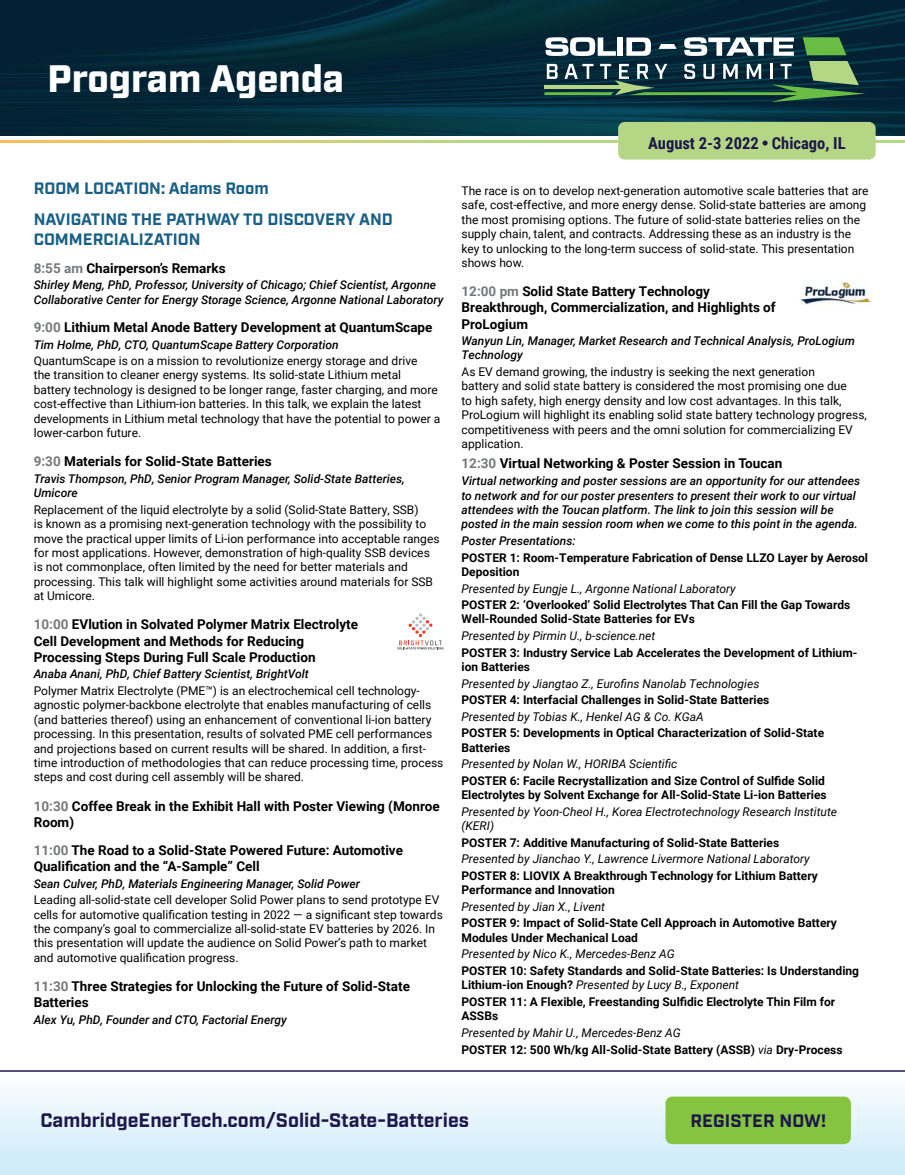
<style>
.page{position:relative;width:905px;height:1175px;background:#fff}
.page>*{position:absolute;margin:0;border:0;box-sizing:border-box;transform-origin:0 0}
.t1{font:900 38.25px "Industry";color:#fff}
.t2{font:700 19.5px "Industry";color:#1d174b}
.t3{font:700 18px "Industry";letter-spacing:.01em;color:#1d174b}
.t4{font:700 16.5px/30.6px "Industry";color:#1a6086}
.t5{font:700 16.5px "Roboto Condensed";color:#1d174b}
.t6{font:700 13.5px/16.2px "Roboto";color:#000}
.t7{font:12px/14.4px "Roboto";color:#000}
.t8{font:700 12px/14.4px "Roboto";color:#000}
.t9{font:italic 500 12px/14.4px "Roboto";color:#000}
.t10{font:italic 12px/14.4px "Roboto";color:#000}
.s1{color:#76787a}
.s2{font-family:"Univers LT Std";font-weight:400;font-stretch:condensed}
.s3{font-weight:400;font-style:italic}
</style>
<div class="page">
<div style="left:0;top:1071px;width:904px;height:103px;background:linear-gradient(to bottom,#fefefe,#cceaf9)"></div>
<div style="left:665px;top:1096px;width:185px;height:48px;background:#85c440;border-radius:7px"></div>
<hr style="left:0;top:1070px;width:904px;height:1px;background:#1d174b">
<img style="left:0;top:0;width:904px;height:135px">
<div style="left:618px;top:122px;width:257px;height:38px;background:#b5d785;border-radius:7px"></div>
<svg style="left:544px;top:37px;width:321px;height:65px;background:#446761"></svg>
<svg style="left:397px;top:613px;width:46px;height:36px"></svg>
<img style="left:799px;top:282px;width:72px;height:23px">
<h1 class="t1" style="left:48px;top:55px;width:298px">Program Agenda</h1>
<h3 class="t4" style="left:34px;top:174px;width:360px">ROOM LOCATION: Adams Room<br>NAVIGATING THE PATHWAY TO DISCOVERY AND</h3>
<h3 class="t4" style="left:34px;top:224px;width:168px">COMMERCIALIZATION</h3>
<p class="t6" style="left:34px;top:259px;width:193px"><span class="s1">8:55 am</span> Chairperson’s Remarks</p>
<p class="t9" style="left:34px;top:277px;width:411px">Shirley Meng, PhD, Professor, University of Chicago; Chief Scientist, Argonne<br>Collaborative Center for Energy Storage Science, Argonne National Laboratory</p>
<p class="t6" style="left:34px;top:318px;width:400px"><span class="s1">9:00</span> Lithium Metal Anode Battery Development at QuantumScape</p>
<p class="t9" style="left:34px;top:336px;width:306px">Tim Holme, PhD, CTO, QuantumScape Battery Corporation</p>
<p class="t7" style="left:34px;top:353px;width:408px">QuantumScape is on a mission to revolutionize energy storage and drive<br>the transition to cleaner energy systems. Its solid-state Lithium metal battery technology is designed to be longer range, faster charging, and more cost-effective than Lithium-ion batteries. In this talk, we explain the latest developments in Lithium metal technology that have the potential to power a lower-carbon future.</p>
<p class="t6" style="left:34px;top:453px;width:239px"><span class="s1">9:30</span> Materials for Solid-State Batteries</p>
<p class="t9" style="left:34px;top:471px;width:372px">Travis Thompson, PhD, Senior Program Manager, Solid-State Batteries,<br>Umicore</p>
<p class="t7" style="left:34px;top:502px;width:407px">Replacement of the liquid electrolyte by a solid (Solid-State Battery, SSB)<br>is known as a promising next-generation technology with the possibility to move the practical upper limits of Li-ion performance into acceptable ranges for most applications. However, demonstration of high-quality SSB devices is not commonplace, often limited by the need for better materials and processing. This talk will highlight some activities around materials for SSB at Umicore.</p>
<p class="t6" style="left:34px;top:616px;width:326px"><span class="s1">10:00</span> EVlution in Solvated Polymer Matrix Electrolyte<br>Cell Development and Methods for Reducing<br>Processing Steps During Full Scale Production</p>
<p class="t9" style="left:34px;top:666px;width:276px">Anaba Anani, PhD, Chief Battery Scientist, BrightVolt</p>
<p class="t7" style="left:34px;top:683px;width:411px">Polymer Matrix Electrolyte (PME™) is an electrochemical cell technology&shy;agnostic polymer-backbone electrolyte that enables manufacturing of cells (and batteries thereof) using an enhancement of conventional li-ion battery processing. In this presentation, results of solvated PME cell performances and projections based on current results will be shared. In addition, a first&shy;time introduction of methodologies that can reduce processing time, process steps and cost during cell assembly will be shared.</p>
<p class="t6" style="left:34px;top:797px;width:407px"><span class="s1">10:30</span> Coffee Break in the Exhibit Hall with Poster Viewing (Monroe<br>Room)</p>
<p class="t6" style="left:34px;top:841px;width:371px"><span class="s1">11:00</span> The Road to a Solid-State Powered Future: Automotive<br>Qualification and the “A-Sample” Cell</p>
<p class="t9" style="left:34px;top:875px;width:328px">Sean Culver, PhD, Materials Engineering Manager, Solid Power</p>
<p class="t7" style="left:34px;top:892px;width:410px">Leading all-solid-state cell developer Solid Power plans to send prototype EV cells for automotive qualification testing in 2022 — a significant step towards the company’s goal to commercialize all-solid-state EV batteries by 2026. In this presentation will update the audience on Solid Power’s path to market and automotive qualification progress.</p>
<p class="t6" style="left:34px;top:977px;width:378px"><span class="s1">11:30</span> Three Strategies for Unlocking the Future of Solid-State<br>Batteries</p>
<p class="t9" style="left:34px;top:1011px;width:255px">Alex Yu, PhD, Founder and CTO, Factorial Energy</p>
<h3 class="t5" style="left:648px;top:132px;width:199px">August 2-3 2022 <span class="s2">•</span> Chicago, IL</h3>
<p class="t7" style="left:461px;top:183px;width:408px">The race is on to develop next-generation automotive scale batteries that are safe, cost-effective, and more energy dense. Solid-state batteries are among the most promising options. The future of solid-state batteries relies on the supply chain, talent, and contracts. Addressing these as an industry is the key to unlocking to the long-term success of solid-state. This presentation shows how.</p>
<p class="t6" style="left:461px;top:283px;width:316px"><span class="s1">12:00 pm</span> Solid State Battery Technology<br>Breakthrough, Commercialization, and Highlights of<br>ProLogium</p>
<p class="t9" style="left:461px;top:333px;width:395px">Wanyun Lin, Manager, Market Research and Technical Analysis, ProLogium<br>Technology</p>
<p class="t7" style="left:461px;top:364px;width:407px">As EV demand growing, the industry is seeking the next generation<br>battery and solid state battery is considered the most promising one due<br>to high safety, high energy density and low cost advantages. In this talk, ProLogium will highlight its enabling solid state battery technology progress, competitiveness with peers and the omni solution for commercializing EV application.</p>
<p class="t6" style="left:461px;top:454px;width:322px"><span class="s1">12:30</span> Virtual Networking &amp; Poster Session in Toucan</p>
<p class="t9" style="left:461px;top:473px;width:400px">Virtual networking and poster sessions are an opportunity for our attendees to network and for our poster presenters to present their work to our virtual attendees with the Toucan platform. The link to join this session will be posted in the main session room when we come to this point in the agenda.</p>
<p class="t9" style="left:461px;top:533px;width:116px">Poster Presentations:</p>
<p class="t8" style="left:461px;top:549px;width:408px">POSTER 1: Room-Temperature Fabrication of Dense LLZO Layer by Aerosol<br>Deposition</p>
<p class="t10" style="left:461px;top:580px;width:276px">Presented by Eungje L., Argonne National Laboratory</p>
<p class="t8" style="left:461px;top:597px;width:390px">POSTER 2: ‘Overlooked’ Solid Electrolytes That Can Fill the Gap Towards<br>Well-Rounded Solid-State Batteries for EVs</p>
<p class="t10" style="left:461px;top:628px;width:195px">Presented by Pirmin U., b-science.net</p>
<p class="t8" style="left:461px;top:644px;width:397px">POSTER 3: Industry Service Lab Accelerates the Development of Lithium&shy;ion Batteries</p>
<p class="t10" style="left:461px;top:675px;width:299px">Presented by Jiangtao Z., Eurofins Nanolab Technologies</p>
<p class="t8" style="left:461px;top:692px;width:309px">POSTER 4: Interfacial Challenges in Solid-State Batteries</p>
<p class="t10" style="left:461px;top:709px;width:244px">Presented by Tobias K., Henkel AG &amp; Co. KGaA</p>
<p class="t8" style="left:461px;top:725px;width:364px">POSTER 5: Developments in Optical Characterization of Solid-State<br>Batteries</p>
<p class="t10" style="left:461px;top:756px;width:217px">Presented by Nolan W., HORIBA Scientific</p>
<p class="t8" style="left:461px;top:773px;width:366px">POSTER 6: Facile Recrystallization and Size Control of Sulfide Solid<br>Electrolytes by Solvent Exchange for All-Solid-State Li-ion Batteries</p>
<p class="t10" style="left:461px;top:804px;width:377px">Presented by Yoon-Cheol H., Korea Electrotechnology Research Institute (KERI)</p>
<p class="t8" style="left:461px;top:835px;width:319px">POSTER 7: Additive Manufacturing of Solid-State Batteries</p>
<p class="t10" style="left:461px;top:851px;width:350px">Presented by Jianchao Y., Lawrence Livermore National Laboratory</p>
<p class="t8" style="left:461px;top:868px;width:358px">POSTER 8: LIOVIX A Breakthrough Technology for Lithium Battery<br>Performance and Innovation</p>
<p class="t10" style="left:461px;top:899px;width:145px">Presented by Jian X., Livent</p>
<p class="t8" style="left:461px;top:915px;width:377px">POSTER 9: Impact of Solid-State Cell Approach in Automotive Battery<br>Modules Under Mechanical Load</p>
<p class="t10" style="left:461px;top:946px;width:215px">Presented by Nico K., Mercedes-Benz AG</p>
<p class="t8" style="left:461px;top:963px;width:399px">POSTER 10: Safety Standards and Solid-State Batteries: Is Understanding<br>Lithium-ion Enough? <span class="s3">Presented by Lucy B., Exponent</span></p>
<p class="t8" style="left:461px;top:994px;width:375px">POSTER 11: A Flexible, Freestanding Sulfidic Electrolyte Thin Film for<br>ASSBs</p>
<p class="t8" style="left:461px;top:1024px;width:382px;line-height:16.5px"><span class="s3">Presented by Mahir U., Mercedes-Benz AG<br></span>POSTER 12: 500 Wh/kg All-Solid-State Battery (ASSB) <span class="s3">via</span> Dry-Process</p>
<h2 class="t2" style="left:40px;top:1108px;width:430px">CambridgeEnerTech.com/Solid-State-Batteries</h2>
<h3 class="t3" style="left:690px;top:1109px;width:137px">REGISTER NOW!</h3>
</div>
